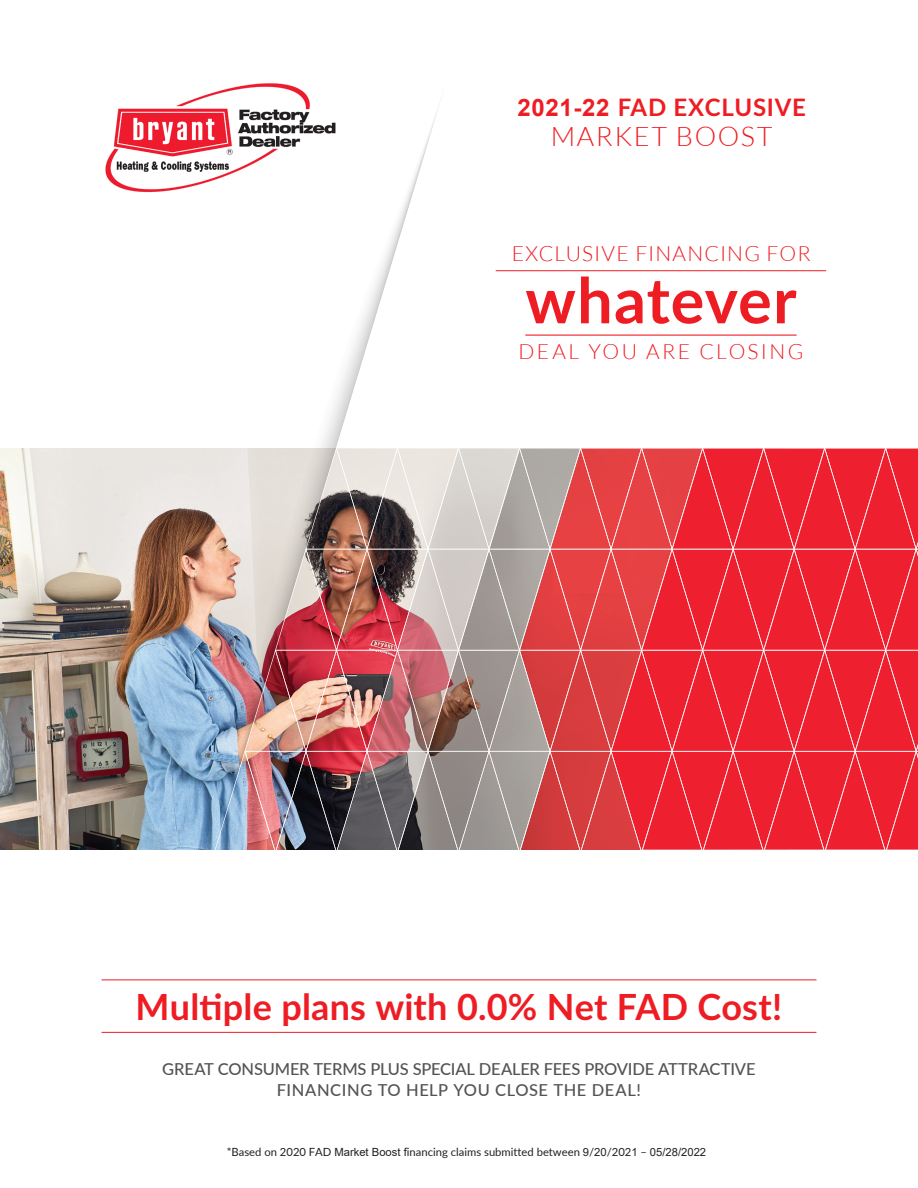
<style>
.page{position:relative;width:918px;height:1188px;background:#fff}
.page>*{position:absolute;margin:0;border:0;box-sizing:border-box;transform-origin:0 0}
.t1{font:700 63px "Lato";letter-spacing:.01em;color:#ee1d23}
.t2{font:700 36px "Lato";letter-spacing:.005em;color:#ee1d23}
.t3{font:300 27px "Lato";letter-spacing:.06em;color:#ee1d23}
.t4{font:700 24px "Lato";letter-spacing:.03em;color:#ee1d23}
.t5{font:300 21px "Lato";letter-spacing:.065em;color:#ee1d23}
.t6{font:300 21px "Lato";letter-spacing:.115em;color:#ee1d23}
.t7{font:500 16.5px "Lato";letter-spacing:-.005em;color:#535355}
.t8{font:500 16.5px "Lato";letter-spacing:.035em;color:#535355}
.t9{font:11.25px "Lato";color:#231f20}
.s1{font-family:"Arial"}
</style>
<div class="page">
<hr style="left:496px;top:270px;width:330px;height:1px;background:#ee1d23">
<img style="left:0;top:448px;width:214px;height:402px">
<svg style="left:321px;top:215px;width:85px;height:233px"></svg>
<img style="left:214px;top:448px;width:704px;height:402px">
<hr style="left:102px;top:979px;width:714px;height:1px;background:#ee1d23">
<hr style="left:102px;top:1032px;width:714px;height:1px;background:#ee1d23">
<img style="left:105px;top:83px;width:231px;height:109px">
<hr style="left:525px;top:335px;width:272px;height:1px;background:#ee1d23">
<h3 class="t4" style="left:517px;top:89px;width:290px"><span class="s1">2021-22</span> FAD EXCLUSIVE</h3>
<h3 class="t3" style="left:551px;top:122px;width:223px">MARKET BOOST</h3>
<h3 class="t5" style="left:511px;top:243px;width:301px">EXCLUSIVE FINANCING FOR</h3>
<h1 class="t1" style="left:525px;top:254px;width:273px">whatever</h1>
<p class="t6" style="left:518px;top:340px;width:287px">DEAL YOU ARE CLOSING</p>
<p class="t2" style="left:136px;top:980px;width:648px">Multiple plans with 0.0% Net FAD Cost!</p>
<p class="t7" style="left:162px;top:1057px;width:595px">GREAT CONSUMER TERMS PLUS SPECIAL DEALER FEES PROVIDE ATTRACTIVE</p>
<p class="t8" style="left:277px;top:1078px;width:366px">FINANCING TO HELP YOU CLOSE THE DEAL!</p>
<p class="t9" style="left:227px;top:1144px;width:481px">*Based on 2020 FAD <span class="s1">Market Boost f</span>inancing claims submitted between <span class="s1">9</span>/<span class="s1">20</span>/202<span class="s1">1</span> – <span class="s1">05/28/2022</span></p>
</div>
